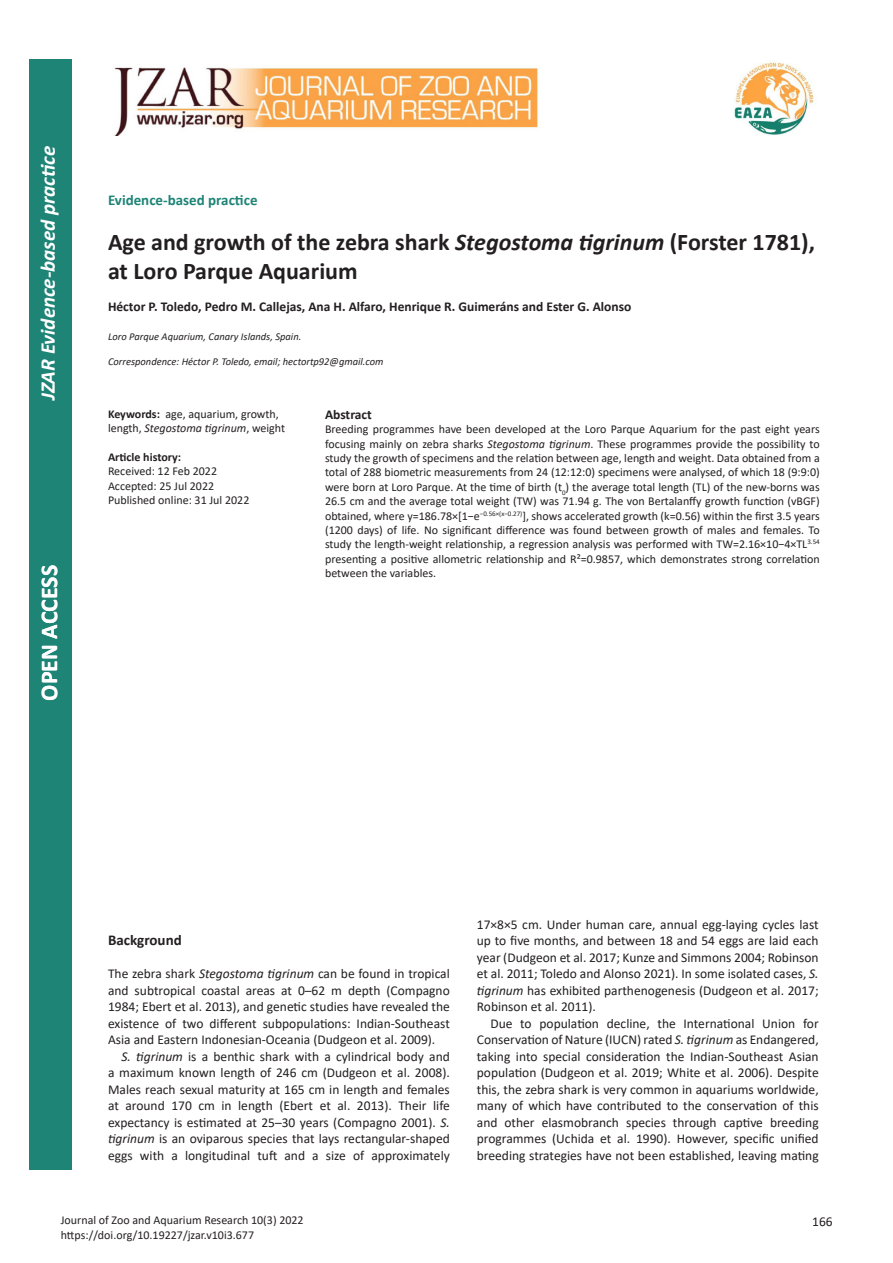
<style>
.page{position:relative;width:893px;height:1263px;background:#fff}
.page>*{position:absolute;margin:0;border:0;box-sizing:border-box;transform-origin:0 0}
.t1{font:700 24px/28.8px "Calibri";color:#231f20}
.Default{font:700 24px "Calibri";color:#fff}
.t2{font:italic 700 21px "Calibri";color:#fff}
.t3{font:700 15px "Calibri";color:#1d8476}
.Main_heading{font:700 15px "Calibri";color:#231f20}
.Body{font:13.5px/16.5px "Calibri";color:#231f20;text-align:justify}
.Body_para_1{font:13.5px/16.5px "Calibri";color:#231f20;text-align:justify}
.Author_names{font:700 13.5px "Calibri";color:#231f20}
.Default-2{font:700 13.5px "Calibri";color:#231f20}
.Abstract{font:12px/14.4px "Calibri";color:#231f20}
.Key_hist_refs_text{font:12px/14.4px "Calibri";color:#231f20}
.Default-3{font:700 12px "Calibri";color:#231f20}
.Author_affiliation{font:italic 10.5px "Calibri";color:#231f20}
.s1{font-style:italic}
.s2{font-weight:700}
</style>
<div class="page">
<div style="left:29px;top:60px;width:42px;height:1110px;background:#1d8476"></div>
<img style="left:734px;top:61px;width:80px;height:74px">
<img style="left:114px;top:67px;width:424px;height:68px">
<h2 class="t2" style="left:33px;top:400px;width:256px;rotate:-90deg">JZAR Evidence-based practice</h2>
<p class="Default" style="left:32px;top:701px;width:137px;rotate:-90deg">OPEN ACCESS</p>
<p class="t3" style="left:108px;top:189px;width:151px">Evidence-based practice</p>
<p class="t1" style="left:108px;top:227px;width:708px">Age and growth of the zebra shark <span class="s1">Stegostoma tigrinum</span> (Forster 1781), at Loro Parque Aquarium</p>
<p class="Author_names" style="left:108px;top:297px;width:525px">Héctor P. Toledo, Pedro M. Callejas, Ana H. Alfaro, Henrique R. Guimeráns and Ester G. Alonso</p>
<p class="Author_affiliation" style="left:108px;top:329px;width:195px">Loro Parque Aquarium, Canary Islands, Spain.</p>
<p class="Author_affiliation" style="left:108px;top:354px;width:277px">Correspondence: Héctor P. Toledo, email; hectortp92@gmail.com</p>
<p class="Key_hist_refs_text" style="left:108px;top:406px;width:179px"><span class="s2">Keywords:</span> age, aquarium, growth, length, <span class="s1">Stegostoma tigrinum</span>, weight</p>
<p class="Default-3" style="left:108px;top:448px;width:75px">Article history:</p>
<p class="Key_hist_refs_text" style="left:108px;top:464px;width:111px">Received: 12 Feb 2022</p>
<p class="Key_hist_refs_text" style="left:108px;top:478px;width:108px">Accepted: 25 Jul 2022</p>
<p class="Key_hist_refs_text" style="left:108px;top:492px;width:143px">Published online: 31 Jul 2022</p>
<p class="Default-2" style="left:325px;top:405px;width:48px">Abstract</p>
<p class="Abstract" style="left:325px;top:422px;width:496px;text-align:justify">Breeding programmes have been developed at the Loro Parque Aquarium for the past eight years focusing mainly on zebra sharks <span class="s1">Stegostoma tigrinum</span>. These programmes provide the possibility to study the growth of specimens and the relation between age, length and weight. Data obtained from a total of 288 biometric measurements from 24 (12:12:0) specimens were analysed, of which 18 (9:9:0) were born at Loro Parque. At the time of birth (t<sub>0</sub>) the average total length (TL) of the new-borns was 26.5 cm and the average total weight (TW) was 71.94 g. The von Bertalanffy growth function (vBGF) obtained, where y=186.78×[1−e<sup>−0.56×(x−0.27)</sup>], shows accelerated growth (k=0.56) within the first 3.5 years (1200 days) of life. No significant difference was found between growth of males and females. To study the length-weight relationship, a regression analysis was performed with TW=2.16×10−4×TL<sup>3.54 </sup>presenting a positive allometric relationship and R²=0.9857, which demonstrates strong correlation between the variables.</p>
<p class="Main_heading" style="left:108px;top:929px;width:75px">Background</p>
<p class="Body_para_1" style="left:108px;top:965px;width:343px">The zebra shark <span class="s1">Stegostoma tigrinum</span> can be found in tropical and subtropical coastal areas at 0–62 m depth (Compagno 1984; Ebert et al. 2013), and genetic studies have revealed the existence of two different subpopulations: Indian-Southeast Asia and Eastern Indonesian-Oceania (Dudgeon et al. 2009).</p>
<p class="Body" style="left:108px;top:1047px;width:343px;text-indent:14px"><span class="s1">S. tigrinum</span> is a benthic shark with a cylindrical body and a maximum known length of 246 cm (Dudgeon et al. 2008).<br>Males reach sexual maturity at 165 cm in length and females at around 170 cm in length (Ebert et al. 2013). Their life expectancy is estimated at 25–30 years (Compagno 2001). <span class="s1">S. tigrinum</span> is an oviparous species that lays rectangular-shaped eggs with a longitudinal tuft and a size of approximately</p>
<p class="Body" style="left:477px;top:915px;width:343px">17×8×5 cm. Under human care, annual egg-laying cycles last up to five months, and between 18 and 54 eggs are laid each year (Dudgeon et al. 2017; Kunze and Simmons 2004; Robinson et al. 2011; Toledo and Alonso 2021). In some isolated cases, <span class="s1">S. tigrinum</span> has exhibited parthenogenesis (Dudgeon et al. 2017; Robinson et al. 2011).</p>
<p class="Body" style="left:477px;top:1014px;width:343px;text-indent:14px">Due to population decline, the International Union for Conservation of Nature (IUCN) rated <span class="s1">S. tigrinum</span> as Endangered, taking into special consideration the Indian-Southeast Asian population (Dudgeon et al. 2019; White et al. 2006). Despite this, the zebra shark is very common in aquariums worldwide, many of which have contributed to the conservation of this and other elasmobranch species through captive breeding programmes (Uchida et al. 1990). However, specific unified breeding strategies have not been established, leaving mating</p>
<p class="Abstract" style="left:61px;top:1213px;width:244px">Journal of Zoo and Aquarium Research 10(3) 2022 https://doi.org/10.19227/jzar.v10i3.677</p>
<p class="Body" style="left:812px;top:1212px;width:22px">166</p>
</div>
